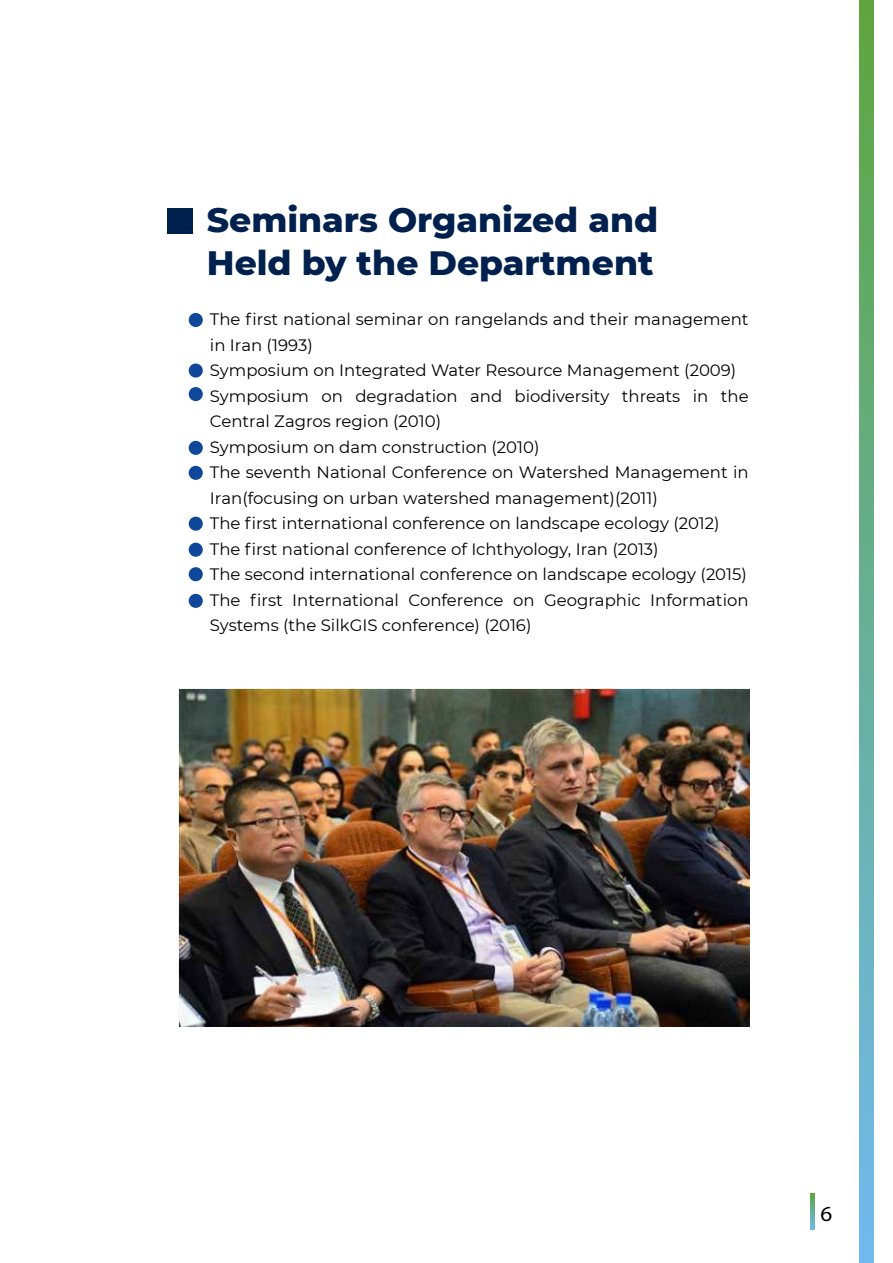
<style>
.page{position:relative;width:893px;height:1263px;background:#fff}
.page>*{position:absolute;margin:0;border:0;box-sizing:border-box;transform-origin:0 0}
.t1{font:800 34.5px/43.5px "Montserrat";color:#00204e}
.t2{font:21.6px "Myriad Pro";color:#000;scale:1.07 1}
.t3{font:16.5px/25.5px "Montserrat";color:#000}
</style>
<div class="page">
<div style="left:167px;top:208px;width:25px;height:25px;background:#00204e"></div>
<div style="left:189px;top:313px;width:14px;height:14px;background:#0f489b;border-radius:50%"></div>
<div style="left:189px;top:363px;width:14px;height:15px;background:#0f489b;border-radius:50%"></div>
<div style="left:189px;top:387px;width:14px;height:14px;background:#0f489b;border-radius:50%"></div>
<div style="left:189px;top:441px;width:14px;height:14px;background:#0f489b;border-radius:50%"></div>
<div style="left:189px;top:466px;width:14px;height:14px;background:#0f489b;border-radius:50%"></div>
<div style="left:189px;top:517px;width:14px;height:14px;background:#0f489b;border-radius:50%"></div>
<div style="left:189px;top:543px;width:14px;height:14px;background:#0f489b;border-radius:50%"></div>
<div style="left:189px;top:594px;width:14px;height:14px;background:#0f489b;border-radius:50%"></div>
<div style="left:189px;top:567px;width:14px;height:14px;background:#0f489b;border-radius:50%"></div>
<svg style="left:860px;top:0;width:14px;height:1262px;background:#67af97"></svg>
<img style="left:179px;top:689px;width:570px;height:337px">
<svg style="left:811px;top:1193px;width:3px;height:37px"></svg>
<h1 class="t1" style="left:207px;top:196px;width:453px">Seminars Organized and<br>Held by the Department</h1>
<p class="t3" style="left:210px;top:306px;width:540px">The first national seminar on rangelands and their management in Iran (1993)<br>Symposium on Integrated Water Resource Management (2009)<br>Symposium on degradation and biodiversity threats in the Central Zagros region (2010)<br>Symposium on dam construction (2010)<br>The seventh National Conference on Watershed Management in Iran(focusing on urban watershed management)(2011)<br>The first international conference on landscape ecology (2012)<br>The first national conference of Ichthyology, Iran (2013)<br>The second international conference on landscape ecology (2015)<br>The first International Conference on Geographic Information Systems (the SilkGIS conference) (2016)</p>
<h2 class="t2" style="left:820px;top:1200px;width:13px">6</h2>
</div>
